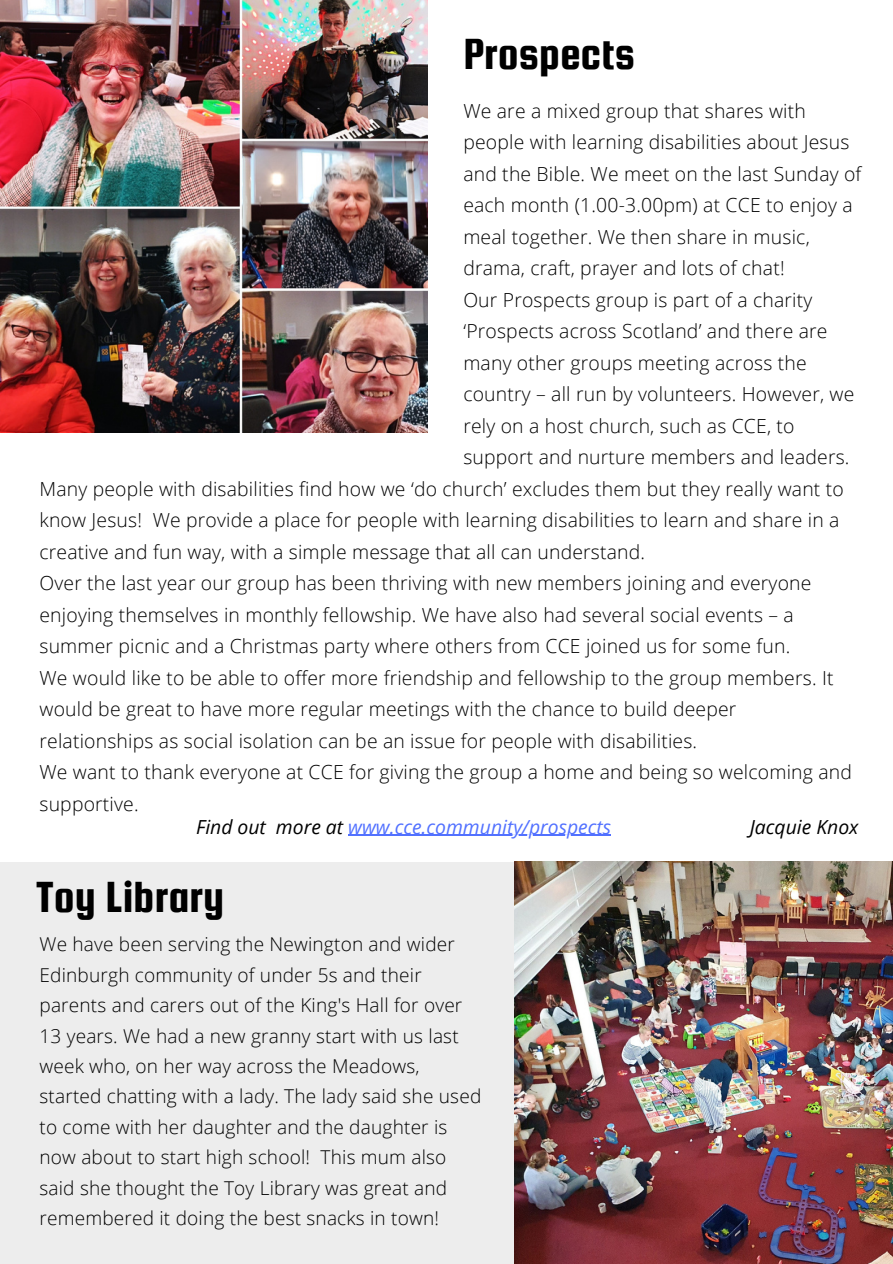
<style>
.page{position:relative;width:893px;height:1264px;background:#fff}
.page>*{position:absolute;margin:0;border:0;box-sizing:border-box;transform-origin:0 0}
.t1{font:46.65px "Squada One";color:#000}
.t2{font:300 19.35px/31.5px "Open Sans";letter-spacing:.01em;color:#000}
.t3{font:italic 19.35px "Open Sans";color:#5271ff}
.t4{font:italic 19.35px "Open Sans";color:#000}
.t5{font:300 19.05px/30.3px "Open Sans";letter-spacing:.01em;color:#000}
.s1{color:#000}
</style>
<div class="page">
<div style="left:0;top:861px;width:892px;height:402px;background:#ededed"></div>
<img style="left:0;top:0;width:428px;height:432px">
<img style="left:515px;top:861px;width:377px;height:402px">
<hr style="left:348px;top:834px;width:263px;height:1px;background:#5271ff">
<h1 class="t1" style="left:463px;top:29px;width:173px">Prospects</h1>
<p class="t2" style="left:463px;top:94px;width:399px">We are a mixed group that shares with people with learning disabilities about Jesus and the Bible. We meet on the last Sunday of each month (1.00-3.00pm) at CCE to enjoy a meal together. We then share in music, drama, craft, prayer and lots of chat!<br>Our Prospects group is part of a charity ‘Prospects across Scotland’ and there are many other groups meeting across the country – all run by volunteers. However, we rely on a host church, such as CCE, to support and nurture members and leaders.</p>
<p class="t2" style="left:39px;top:472px;width:813px">Many people with disabilities find how we ‘do church’ excludes them but they really want to know Jesus! We provide a place for people with learning disabilities to learn and share in a creative and fun way, with a simple message that all can understand.<br>Over the last year our group has been thriving with new members joining and everyone enjoying themselves in monthly fellowship. We have also had several social events – a summer picnic and a Christmas party where others from CCE joined us for some fun.<br>We would like to be able to offer more friendship and fellowship to the group members. It would be great to have more regular meetings with the chance to build deeper relationships as social isolation can be an issue for people with disabilities.<br>We want to thank everyone at CCE for giving the group a home and being so welcoming and supportive.</p>
<p class="t2" style="left:463px;top:535px;width:6px">.</p>
<p class="t3" style="left:196px;top:813px;width:416px"><span class="s1">Find out more at</span> www.cce.community/prospects</p>
<p class="t4" style="left:749px;top:813px;width:110px">Jacquie Knox</p>
<h1 class="t1" style="left:36px;top:872px;width:190px">Toy Library</h1>
<p class="t5" style="left:39px;top:928px;width:443px">We have been serving the Newington and wider Edinburgh community of under 5s and their parents and carers out of the King's Hall for over 13 years. We had a new granny start with us last week who, on her way across the Meadows, started chatting with a lady. The lady said she used to come with her daughter and the daughter is now about to start high school! This mum also said she thought the Toy Library was great and remembered it doing the best snacks in town!</p>
</div>
